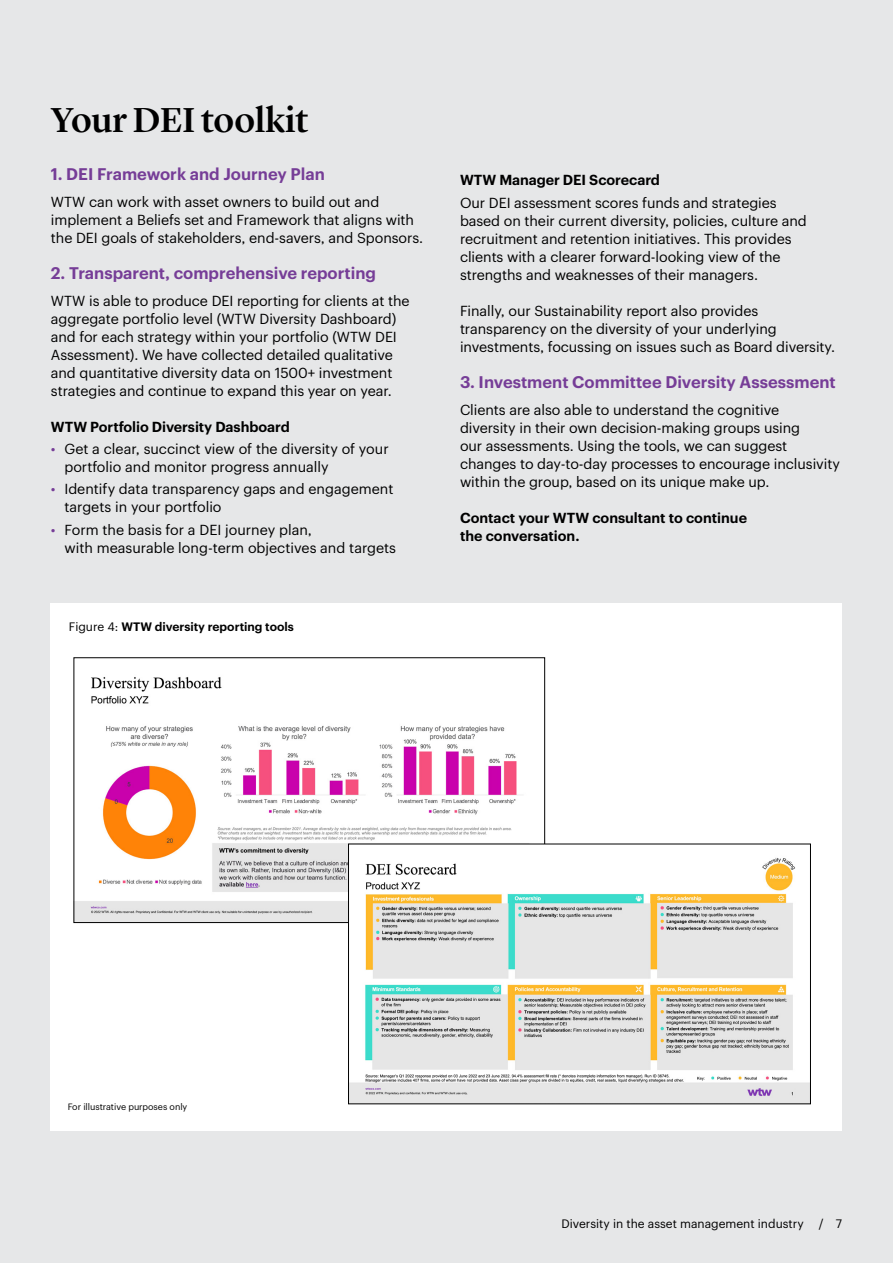
<style>
.page{position:relative;width:893px;height:1263px;background:#e6e7e8}
.page>*{position:absolute;margin:0;border:0;box-sizing:border-box;transform-origin:0 0}
.t1{font:500 36px "Lyon Display";letter-spacing:-.005em;color:#000}
.t2{font:600 16.5px "Graphik";color:#763d97}
.t3{font:14.25px/18px "Graphik";letter-spacing:-.005em;color:#000}
.t4{font:600 14.25px/18px "Graphik";color:#000}
.t5{font:12px "Graphik";color:#000}
.t6{font:600 12px "Graphik";color:#000}
.t7{font:9px "Graphik";letter-spacing:-.005em;color:#000}
.s1{color:#763d97}
.s2{font-weight:400}
</style>
<div class="page">
<div style="left:51px;top:604px;width:791px;height:527px;background:#fff"></div>
<img style="left:76px;top:677px;width:467px;height:244px">
<img style="left:350px;top:846px;width:459px;height:256px">
<div style="left:348px;top:844px;width:463px;height:260px;border:1px solid #000"></div>
<h1 class="t1" style="left:51px;top:93px;width:259px">Your DEI toolkit</h1>
<p class="t2" style="left:51px;top:161px;width:275px">1. DEI Framework and Journey Plan</p>
<p class="t3" style="left:51px;top:191px;width:374px">WTW can work with asset owners to build out and implement a Beliefs set and Framework that aligns with the DEI goals of stakeholders, end-savers, and Sponsors.</p>
<p class="t2" style="left:51px;top:260px;width:327px">2. Transparent, comprehensive reporting</p>
<p class="t3" style="left:51px;top:290px;width:360px">WTW is able to produce DEI reporting for clients at the aggregate portfolio level (WTW Diversity Dashboard) and for each strategy within your portfolio (WTW DEI Assessment). We have collected detailed qualitative and quantitative diversity data on 1500+ investment strategies and continue to expand this year on year.</p>
<p class="t4" style="left:51px;top:416px;width:240px">WTW Portfolio Diversity Dashboard</p>
<p class="t3" style="left:64px;top:439px;width:326px;text-indent:-13px"><span class="s1">•</span> Get a clear, succinct view of the diversity of your portfolio and monitor progress annually</p>
<p class="t3" style="left:64px;top:479px;width:330px;text-indent:-13px"><span class="s1">•</span> Identify data transparency gaps and engagement targets in your portfolio</p>
<p class="t3" style="left:64px;top:520px;width:333px;text-indent:-13px"><span class="s1">•</span> Form the basis for a DEI journey plan,<br>with measurable long-term objectives and targets</p>
<p class="t6" style="left:69px;top:617px;width:226px"><span class="s2">Figure 4:</span> WTW diversity reporting tools</p>
<p class="t4" style="left:460px;top:170px;width:201px">WTW Manager DEI Scorecard</p>
<p class="t3" style="left:460px;top:192px;width:348px">Our DEI assessment scores funds and strategies based on their current diversity, policies, culture and recruitment and retention initiatives. This provides clients with a clearer forward-looking view of the strengths and weaknesses of their managers.</p>
<p class="t3" style="left:460px;top:300px;width:377px">Finally, our Sustainability report also provides transparency on the diversity of your underlying investments, focussing on issues such as Board diversity.</p>
<p class="t2" style="left:460px;top:369px;width:377px">3. Investment Committee Diversity Assessment</p>
<p class="t3" style="left:460px;top:399px;width:381px">Clients are also able to understand the cognitive<br>diversity in their own decision-making groups using<br>our assessments. Using the tools, we can suggest changes to day-to-day processes to encourage inclusivity within the group, based on its unique make up.</p>
<p class="t4" style="left:460px;top:507px;width:289px">Contact your WTW consultant to continue the conversation.</p>
<p class="t7" style="left:68px;top:1100px;width:121px">For illustrative purposes only</p>
<p class="t5" style="left:561px;top:1215px;width:244px">Diversity in the asset management industry</p>
<p class="t5" style="left:819px;top:1215px;width:25px">/ 7</p>
</div>
